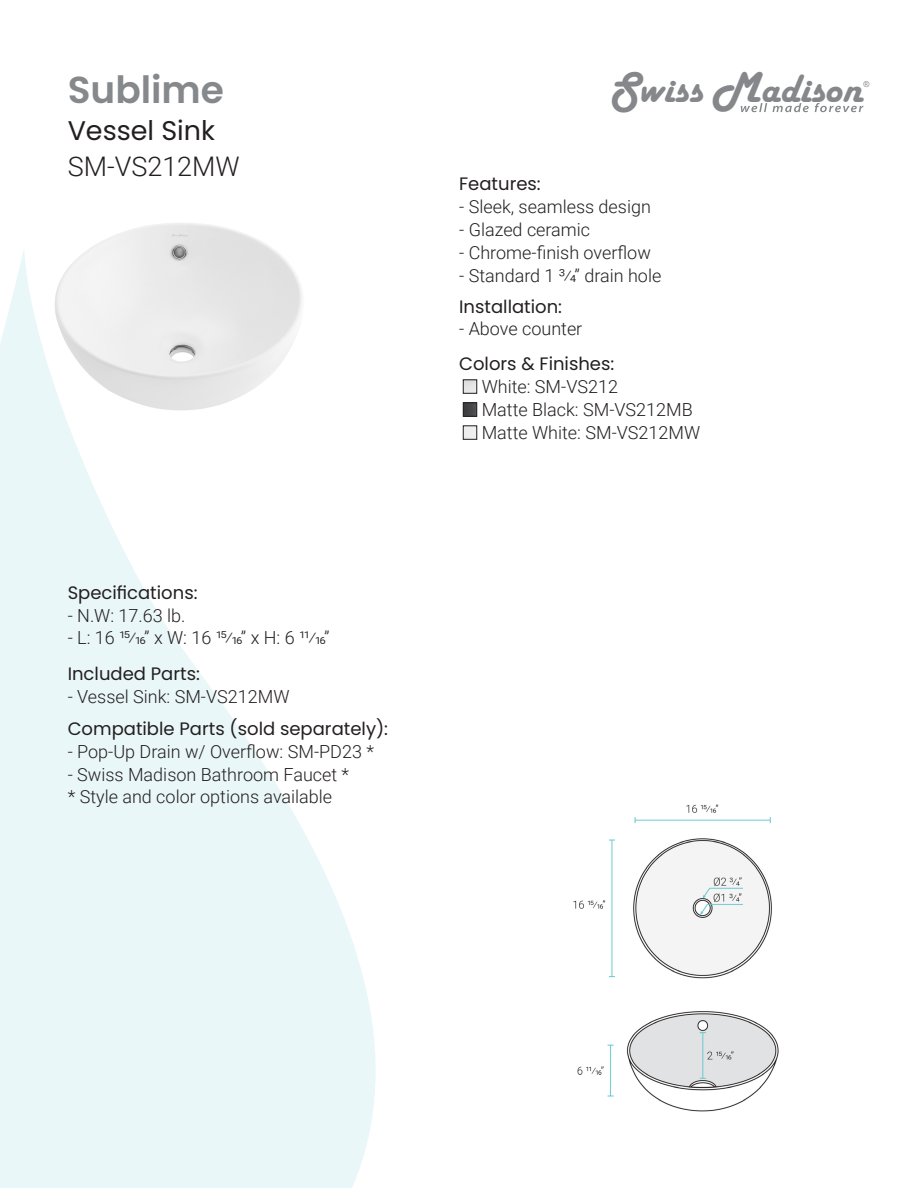
<style>
.page{position:relative;width:918px;height:1188px;background:#fff}
.page>*{position:absolute;margin:0;border:0;box-sizing:border-box;transform-origin:0 0}
.t1{font:41.1px "Harlow Solid";color:#85878a}
.t2{font:600 37.5px "Poppins";color:#85898c}
.t3{font:27px "Poppins";color:#231f20}
.t4{font:300 27px "Roboto";color:#231f20}
.t5{font:300 18px "Roboto";color:#231f20}
.t6{font:18px "Poppins";color:#231f20}
.t7{font:8.1px "Arial";color:#85878a}
.s1{font-size:45px}
</style>
<div class="page">
<img style="left:92px;top:223px;width:177px;height:24px">
<svg style="left:0;top:247px;width:376px;height:941px;fill:#eaf7f8"></svg>
<svg style="left:741px;top:103px;width:122px;height:9px"></svg>
<img style="left:573px;top:804px;width:206px;height:308px">
<div style="left:463px;top:380px;width:14px;height:13px;border:1px solid #231f20"></div>
<img style="left:465px;top:405px;width:10px;height:9px">
<div style="left:463px;top:403px;width:14px;height:13px;border:1px solid #231f20"></div>
<div style="left:463px;top:426px;width:14px;height:14px;border:1px solid #231f20"></div>
<p class="t2" style="left:68px;top:68px;width:158px">Sublime</p>
<p class="t3" style="left:68px;top:114px;width:149px">Vessel Sink</p>
<p class="t4" style="left:68px;top:148px;width:174px">SM-VS212MW</p>
<p class="t6" style="left:68px;top:582px;width:131px">Specifications:</p>
<p class="t5" style="left:68px;top:603px;width:119px">- N.W: 17.63 lb.</p>
<p class="t5" style="left:68px;top:625px;width:263px">- L: 16 15/16” x W: 16 15/16” x H: 6 11/16”</p>
<p class="t6" style="left:68px;top:663px;width:134px">Included Parts:</p>
<p class="t5" style="left:68px;top:684px;width:223px">- Vessel Sink: SM-VS212MW</p>
<p class="t6" style="left:68px;top:718px;width:322px">Compatible Parts (sold separately):</p>
<p class="t5" style="left:68px;top:739px;width:308px">- Pop-Up Drain w/ Overflow: SM-PD23 *</p>
<p class="t5" style="left:68px;top:762px;width:283px">- Swiss Madison Bathroom Faucet *</p>
<p class="t5" style="left:68px;top:784px;width:266px">* Style and color options available</p>
<p class="t1" style="left:610px;top:66px;width:254px"><span class="s1">S</span>wiss <span class="s1">M</span>adison</p>
<p class="t7" style="left:864px;top:79px;width:8px">®</p>
<p class="t6" style="left:459px;top:174px;width:83px">Features:</p>
<p class="t5" style="left:459px;top:194px;width:193px">- Sleek, seamless design</p>
<p class="t5" style="left:459px;top:217px;width:132px">- Glazed ceramic</p>
<p class="t5" style="left:459px;top:240px;width:193px">- Chrome-finish overflow</p>
<p class="t5" style="left:459px;top:263px;width:204px">- Standard 1 3/4” drain hole</p>
<p class="t6" style="left:459px;top:296px;width:104px">Installation:</p>
<p class="t5" style="left:459px;top:316px;width:125px">- Above counter</p>
<p class="t6" style="left:459px;top:353px;width:157px">Colors &amp; Finishes:</p>
<p class="t5" style="left:482px;top:374px;width:138px">White: SM-VS212</p>
<p class="t5" style="left:482px;top:397px;width:213px">Matte Black: SM-VS212MB</p>
<p class="t5" style="left:482px;top:420px;width:220px">Matte White: SM-VS212MW</p>
</div>
